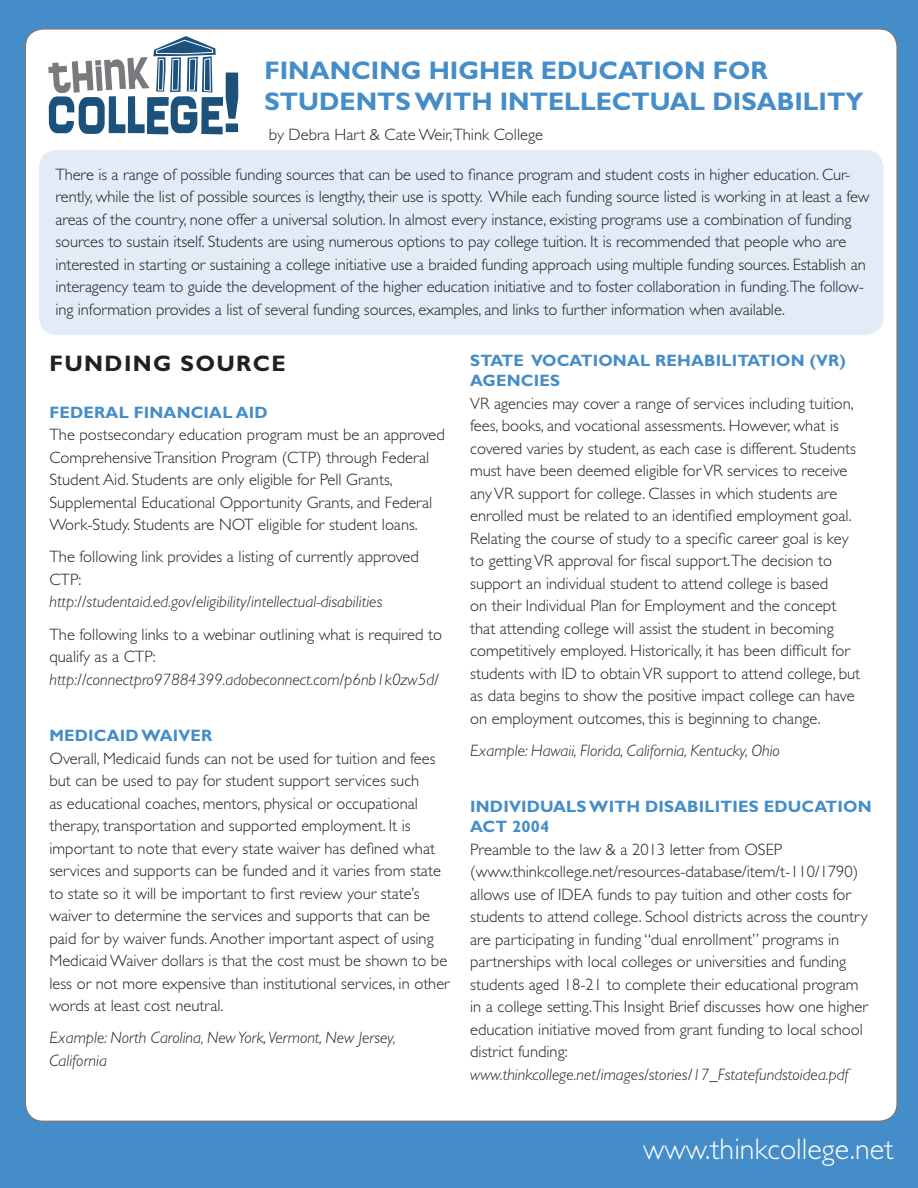
<style>
.page{position:relative;width:918px;height:1188px;background:#458dc9}
.page>*{position:absolute;margin:0;border:0;box-sizing:border-box;transform-origin:0 0}
.t1{font:300 30px "Gill Sans";color:#fff}
.t2{font:700 25.5px/30.6px "Gill Sans";color:#458dc9}
.t3{font:700 22.5px "Gill Sans";letter-spacing:.06em;color:#231f20}
.t4{font:300 16.5px/22.5px "Gill Sans";color:#231f20}
.t5{font:italic 300 16.5px/22.5px "Gill Sans";color:#231f20}
.t6{font:700 16.5px/19.8px "Gill Sans";letter-spacing:.01em;color:#458dc9}
</style>
<div class="page">
<div style="left:25px;top:29px;width:872px;height:1092px;background:#fff;border-radius:18px"></div>
<div style="left:39px;top:150px;width:844px;height:185px;background:#e2ebf6;border-radius:18px"></div>
<svg style="left:48px;top:36px;width:190px;height:98px"></svg>
<h2 class="t2" style="left:264px;top:55px;width:601px">FINANCING HIGHER EDUCATION FOR<br>STUDENTS WITH I NTELLECTUAL DISABILITY</h2>
<p class="t4" style="left:269px;top:123px;width:276px">by Debra Hart &amp; Cate Weir,Think College</p>
<p class="t4" style="left:55px;top:163px;width:816px">There is a range of possible funding sources that can be used to finance program and student costs in higher education. Cur&shy;rently, while the list of possible sources is lengthy, their use is spotty. While each funding source listed is working in at least a few areas of the country, none offer a universal solution. In almost every instance, existing programs use a combination of funding sources to sustain itself. Students are using numerous options to pay college tuition. It is recommended that people who are interested in starting or sustaining a college initiative use a braided funding approach using multiple funding sources. Establish an interagency team to guide the development of the higher education initiative and to foster collaboration in funding.The follow&shy;ing information provides a list of several funding sources, examples, and links to further information when available.</p>
<h3 class="t3" style="left:49px;top:350px;width:238px">FUNDING SOURCE</h3>
<p class="t6" style="left:49px;top:402px;width:220px">FEDERAL FINANCIAL AID</p>
<p class="t4" style="left:49px;top:423px;width:397px">The postsecondary education program must be an approved Comprehensive Transition Program (CTP) through Federal Student Aid. Students are only eligible for Pell Grants, Supplemental Educational Opportunity Grants, and Federal Work-Study. Students are NOT eligible for student loans.</p>
<p class="t4" style="left:49px;top:546px;width:371px">The following link provides a listing of currently approved<br>CTP:</p>
<p class="t5" style="left:49px;top:591px;width:335px">http://studentaid.ed.gov/eligibility/intellectual-disabilities</p>
<p class="t4" style="left:49px;top:623px;width:394px">The following links to a webinar outlining what is required to qualify as a CTP:</p>
<p class="t5" style="left:49px;top:668px;width:391px">http://connectpro97884399.adobeconnect.com/p6nb1k0zw5d/</p>
<p class="t6" style="left:49px;top:726px;width:164px">MEDICAID WAIVER</p>
<p class="t4" style="left:49px;top:747px;width:402px">Overall, Medicaid funds can not be used for tuition and fees but can be used to pay for student support services such<br>as educational coaches, mentors, physical or occupational therapy, transportation and supported employment. It is important to note that every state waiver has defined what services and supports can be funded and it varies from state to state so it will be important to first review your state’s waiver to determine the services and supports that can be paid for by waiver funds. Another important aspect of using Medicaid Waiver dollars is that the cost must be shown to be less or not more expensive than institutional services, in other words at least cost neutral.</p>
<p class="t5" style="left:49px;top:1027px;width:348px">Example: North Carolina, New York, Vermont, New Jersey,<br>California</p>
<p class="t6" style="left:470px;top:351px;width:377px">STATE VOCATIONAL REHABILITATION (VR)<br>AGENCIES</p>
<p class="t4" style="left:470px;top:392px;width:392px">VR agencies may cover a range of services including tuition, fees, books, and vocational assessments. However, what is covered varies by student, as each case is different. Students must have been deemed eligible for VR services to receive any VR support for college. Classes in which students are enrolled must be related to an identified employment goal.<br>Relating the course of study to a specific career goal is key to getting VR approval for fiscal support.The decision to support an individual student to attend college is based<br>on their Individual Plan for Employment and the concept that attending college will assist the student in becoming competitively employed. Historically, it has been difficult for students with ID to obtain VR support to attend college, but as data begins to show the positive impact college can have on employment outcomes, this is beginning to change.</p>
<p class="t5" style="left:470px;top:739px;width:311px">Example: Hawaii, Florida, California, Kentucky, Ohio</p>
<p class="t6" style="left:470px;top:797px;width:403px">I NDIVIDUALS WITH DISABILITIES EDUCATION<br>ACT 2004</p>
<p class="t4" style="left:470px;top:838px;width:399px">Preamble to the law &amp; a 2013 letter from OSEP (www.thinkcollege.net/resources-database/item/t-110/1790) allows use of IDEA funds to pay tuition and other costs for students to attend college. School districts across the country are participating in funding “dual enrollment” programs in partnerships with local colleges or universities and funding students aged 18-21 to complete their educational program in a college setting.This Insight Brief discusses how one higher education initiative moved from grant funding to local school district funding:</p>
<p class="t5" style="left:470px;top:1063px;width:380px">www.thinkcollege.net/images/stories/17_Fstatefundstoidea.pdf</p>
<h1 class="t1" style="left:643px;top:1132px;width:252px">www.thinkcollege.net</h1>
</div>
